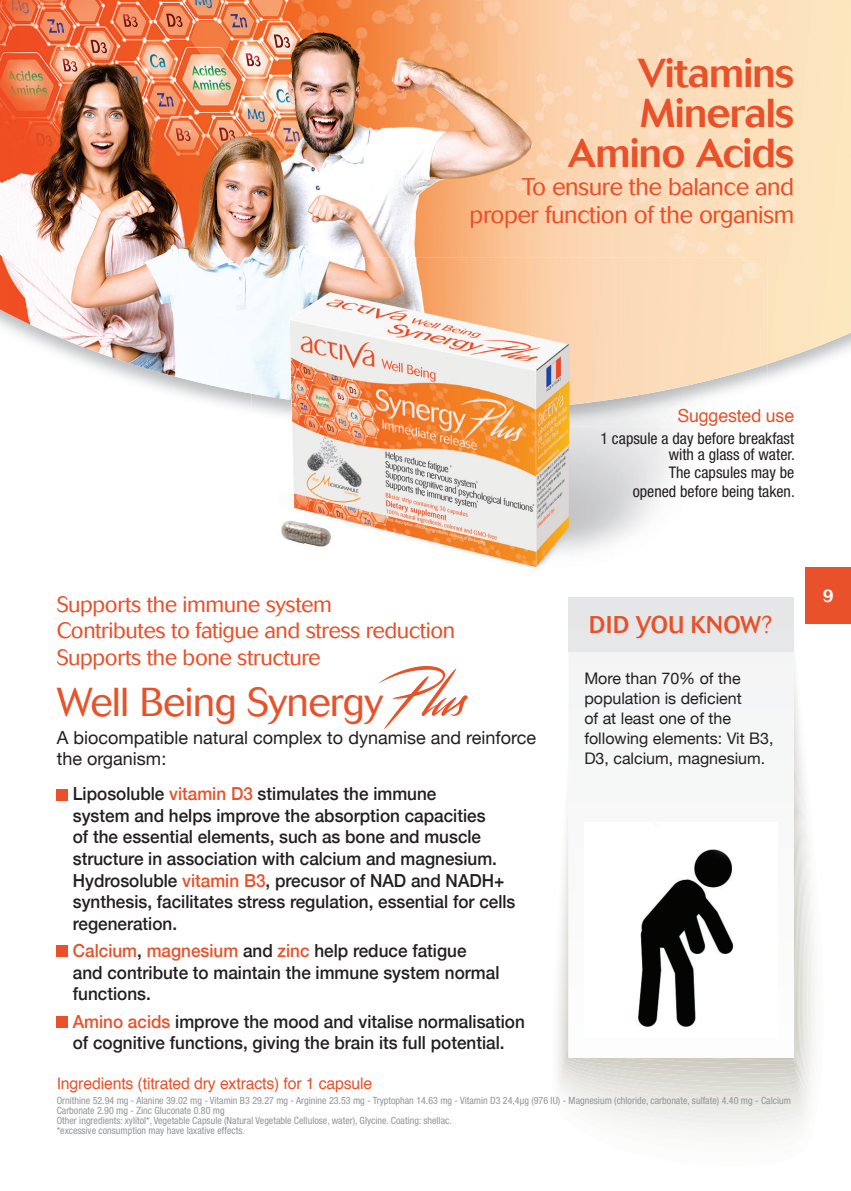
<style>
.page{position:relative;width:851px;height:1191px;background:#fff}
.page>*{position:absolute;margin:0;border:0;box-sizing:border-box;transform-origin:0 0}
.t1{font:500 40px/40px "Cosmos";letter-spacing:-.02em;color:#e8512a;text-align:right}
.t2{font:300 40px "Cosmos";letter-spacing:-.02em;color:#e8512a}
.t3{font:300 24px/28px "Cosmos";letter-spacing:-.02em;color:#e8512a;text-align:right}
.t4{font:500 24px "Cosmos";letter-spacing:.02em;color:#e8512a;scale:.93 1}
.t5{font:300 22px/26.4px "Cosmos";letter-spacing:-.02em;color:#e8512a}
.t6{font:500 18px/21.6px "Helvetica Neue";color:#231f20;scale:.95 1}
.t7{font:18px/21.6px "Helvetica Neue";color:#231f20}
.t8{font:18px "Helvetica";letter-spacing:-.01em;color:#e8512a}
.t9{font:500 18px "Cosmos";color:#fff}
.t10{font:16px/20px "Helvetica Neue";color:#231f20}
.t11{font:condensed 16px/16px "Helvetica Neue";color:#231f20;text-align:right}
.t12{font:16px "Helvetica";letter-spacing:-.01em;color:#e8512a}
.t13{font:condensed 10px/10px "Helvetica Neue";color:#939598}
.s1{color:#e8512a}
.s2{font-weight:300}
</style>
<div class="page">
<svg style="left:559px;top:670px;width:249px;height:445px;fill:#f2f2f0"></svg>
<svg style="left:560px;top:675px;width:247px;height:435px;fill:#eeeeec"></svg>
<svg style="left:561px;top:689px;width:243px;height:412px;fill:#ecebe8"></svg>
<svg style="left:562px;top:699px;width:241px;height:397px;fill:#eae8e5"></svg>
<svg style="left:563px;top:710px;width:239px;height:381px;fill:#e7e6e2"></svg>
<svg style="left:564px;top:725px;width:236px;height:362px;background:#e4e2de"></svg>
<svg style="left:564px;top:744px;width:235px;height:338px;background:#e4e3de"></svg>
<svg style="left:565px;top:770px;width:233px;height:308px;background:#dfded9"></svg>
<svg style="left:566px;top:807px;width:231px;height:266px;background:#dad9d3"></svg>
<svg style="left:566px;top:860px;width:229px;height:209px;background:#d9d6d0"></svg>
<svg style="left:567px;top:939px;width:227px;height:125px"></svg>
<div style="left:568px;top:652px;width:225px;height:405px;background:#f6f7f7"></div>
<div style="left:568px;top:598px;width:225px;height:54px;background:#e6e6e7"></div>
<img style="left:178px;top:364px;width:634px;height:63px">
<img style="left:0;top:0;width:850px;height:262px">
<img style="left:0;top:262px;width:251px;height:131px">
<img style="left:767px;top:262px;width:83px;height:102px">
<img style="left:251px;top:257px;width:516px;height:154px">
<img style="left:280px;top:520px;width:9px;height:22px">
<img style="left:289px;top:292px;width:280px;height:275px">
<div style="left:805px;top:567px;width:45px;height:57px;background:#e8512a"></div>
<div style="left:57px;top:789px;width:11px;height:11px;background:#e8512a"></div>
<div style="left:57px;top:945px;width:11px;height:12px;background:#e8512a"></div>
<div style="left:57px;top:1016px;width:11px;height:11px;background:#e8512a"></div>
<img style="left:584px;top:822px;width:193px;height:215px">
<svg style="left:379px;top:666px;width:88px;height:63px"></svg>
<h1 class="t1" style="left:568px;top:53px;width:228px">Vitamins<br>Minerals<br>Amino Acids</h1>
<h2 class="t3" style="left:469px;top:173px;width:326px">To ensure the balance and proper function of the organism</h2>
<p class="t8" style="left:677px;top:401px;width:118px">Suggested use</p>
<p class="t11" style="left:600px;top:430px;width:196px">1 capsule a day before breakfast with a glass of water.</p>
<p class="t11" style="left:632px;top:463px;width:163px;line-height:18.8px">The capsules may be opened before being taken.</p>
<p class="t5" style="left:57px;top:591px;width:400px">Supports the immune system<br>Contributes to fatigue and stress reduction<br>Supports the bone structure</p>
<h1 class="t2" style="left:57px;top:679px;width:328px">Well Being Synergy</h1>
<p class="t7" style="left:57px;top:727px;width:481px">A biocompatible natural complex to dynamise and reinforce the organism:</p>
<p class="t6" style="left:73px;top:781px;width:467px">Liposoluble <span class="s1">vitamin D3</span> stimulates the immune<br>system and helps improve the absorption capacities<br>of the essential elements, such as bone and muscle structure in association with calcium and magnesium.<br>Hydrosoluble <span class="s1">vitamin B3</span>, precusor of NAD and NADH+ synthesis, facilitates stress regulation, essential for cells regeneration.</p>
<p class="t6" style="left:73px;top:938px;width:450px"><span class="s1">Calcium</span>, <span class="s1">magnesium</span> and <span class="s1">zinc</span> help reduce fatigue and contribute to maintain the immune system normal functions.</p>
<p class="t6" style="left:73px;top:1009px;width:477px"><span class="s1">Amino acids</span> improve the mood and vitalise normalisation of cognitive functions, giving the brain its full potential.</p>
<h2 class="t4" style="left:589px;top:610px;width:198px">DID YOU KNOW<span class="s2">?</span></h2>
<p class="t10" style="left:584px;top:669px;width:191px">More than 70% of the population is deficient<br>of at least one of the following elements: Vit B3,<br>D3, calcium, magnesium.</p>
<p class="t12" style="left:57px;top:1070px;width:317px">Ingredients (titrated dry extracts) for 1 capsule</p>
<p class="t13" style="left:57px;top:1095px;width:735px">Ornithine 52.94 mg - Alanine 39.02 mg - Vitamin B3 29.27 mg - Arginine 23.53 mg - Tryptophan 14.63 mg - Vitamin D3 24,4µg (976 IU) - Magnesium (chloride, carbonate, sulfate) 4.40 mg - Calcium Carbonate 2.90 mg - Zinc Gluconate 0.80 mg<br>Other ingredients: xylitol*, Vegetable Capsule (Natural Vegetable Cellulose, water), Glycine. Coating: shellac.<br>*excessive consumption may have laxative effects.</p>
<p class="t9" style="left:822px;top:586px;width:13px">9</p>
</div>
